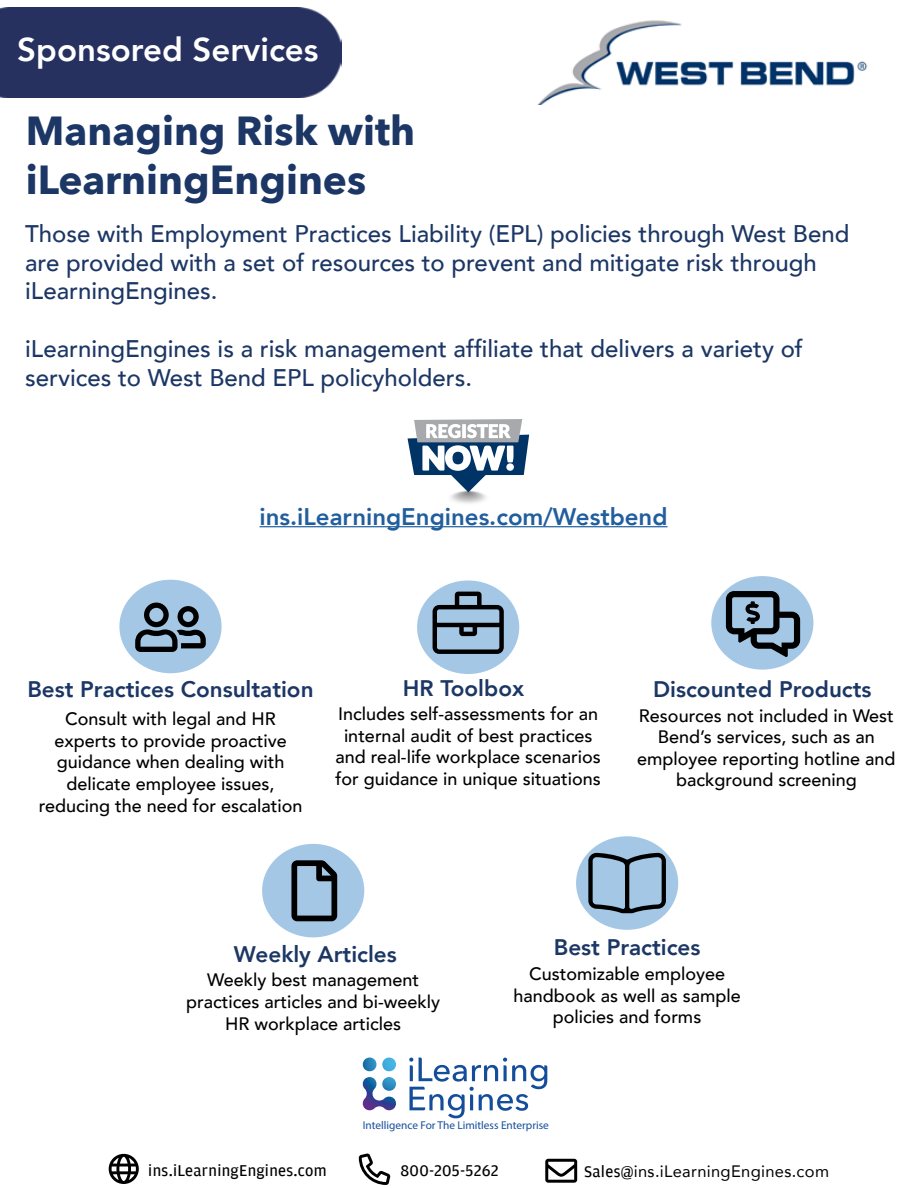
<style>
.page{position:relative;width:918px;height:1188px;background:#fff}
.page>*{position:absolute;margin:0;border:0;box-sizing:border-box;transform-origin:0 0}
.t1{font:700 40.5px/48.6px "Avenir Next";color:#1c3765}
.t2{font:800 33px "Avenir";color:#fff}
.t3{font:500 24px/28.8px "Avenir";color:#1c3765}
.t4{font:800 24px "Avenir";color:#215e9e}
.t5{font:800 22.5px "Avenir";color:#1c3765}
.t6{font:500 18px/21.6px "Avenir";color:#000;text-align:center}
.t7{font:16.5px "Amplitude";letter-spacing:.02em;color:#000}
.t8{font:16.5px "Avenir";letter-spacing:.02em;color:#000}
.t9{font:11.4px "Myriad Pro";color:#144e9a}
.s1{font-family:"Amplitude"}
</style>
<div class="page">
<div style="left:0;top:8px;width:341px;height:89px;background:#263160"></div>
<hr style="left:260px;top:526px;width:408px;height:1px;background:#215e9e">
<div style="left:119px;top:580px;width:103px;height:93px;background:#a4c7e6;border-radius:50%"></div>
<div style="left:576px;top:836px;width:102px;height:94px;background:#a4c7e6;border-radius:50%"></div>
<div style="left:417px;top:580px;width:102px;height:94px;background:#a4c7e6;border-radius:50%"></div>
<svg style="left:433px;top:592px;width:71px;height:62px"></svg>
<svg style="left:588px;top:853px;width:78px;height:60px"></svg>
<div style="left:262px;top:844px;width:102px;height:93px;background:#a4c7e6;border-radius:50%"></div>
<svg style="left:711px;top:576px;width:102px;height:94px;background:#a6c8e6"></svg>
<svg style="left:291px;top:860px;width:46px;height:61px"></svg>
<svg style="left:726px;top:591px;width:74px;height:66px;background:#657b8e"></svg>
<svg style="left:545px;top:1159px;width:32px;height:24px"></svg>
<svg style="left:109px;top:1154px;width:30px;height:30px"></svg>
<svg style="left:359px;top:1154px;width:31px;height:31px"></svg>
<svg style="left:362px;top:1058px;width:34px;height:53px"></svg>
<svg style="left:409px;top:1058px;width:138px;height:60px"></svg>
<svg style="left:135px;top:603px;width:71px;height:49px"></svg>
<div style="left:447px;top:491px;width:43px;height:15px;background:#fbfbfb;border-radius:50%"></div>
<div style="left:448px;top:491px;width:41px;height:14px;background:#f7f7f7;border-radius:50%"></div>
<div style="left:450px;top:491px;width:36px;height:13px;background:#f3f3f3;border-radius:50%"></div>
<div style="left:451px;top:491px;width:35px;height:12px;background:#eee;border-radius:50%"></div>
<div style="left:452px;top:491px;width:33px;height:12px;background:#e9e9e9;border-radius:50%"></div>
<div style="left:452px;top:491px;width:32px;height:11px;background:#dcdcdc;border-radius:50%"></div>
<div style="left:454px;top:491px;width:28px;height:10px;background:#d1d1d1;border-radius:50%"></div>
<div style="left:455px;top:491px;width:27px;height:10px;background:#cdcdcd;border-radius:50%"></div>
<div style="left:456px;top:491px;width:25px;height:9px;background:#c9c9c9;border-radius:50%"></div>
<div style="left:456px;top:491px;width:24px;height:9px;background:#c5c5c5;border-radius:50%"></div>
<div style="left:457px;top:491px;width:23px;height:8px;background:#c1c1c1;border-radius:50%"></div>
<div style="left:458px;top:491px;width:21px;height:8px;background:#bdbdbd;border-radius:50%"></div>
<div style="left:459px;top:491px;width:19px;height:8px;background:#b9b9b9;border-radius:50%"></div>
<div style="left:459px;top:492px;width:19px;height:6px;background:#b5b5b5;border-radius:50%"></div>
<div style="left:461px;top:492px;width:15px;height:5px;background:#aaa;border-radius:50%"></div>
<hr style="left:462px;top:492px;width:13px;height:4px;background:#a6a6a6;border-radius:50%">
<hr style="left:463px;top:492px;width:11px;height:4px;background:#9e9e9e;border-radius:50%">
<svg style="left:408px;top:419px;width:121px;height:75px"></svg>
<img style="left:537px;top:20px;width:331px;height:85px">
<h2 class="t2" style="left:17px;top:24px;width:303px">Sponsored Services</h2>
<h1 class="t1" style="left:26px;top:106px;width:391px">Managing Risk with iLearningEngines</h1>
<h3 class="t3" style="left:25px;top:218px;width:826px">Those with Employment Practices Liability (EPL) policies through West Bend are provided with a set of resources to prevent and mitigate risk through iLearningEngines.</h3>
<h3 class="t3" style="left:25px;top:333px;width:779px">iLearningEngines is a risk management affiliate that delivers a variety of services to West Bend EPL policyholders.</h3>
<h3 class="t4" style="left:260px;top:498px;width:410px">ins.iLearningEngines.com/Westbend</h3>
<p class="t5" style="left:27px;top:671px;width:288px">Best Practices Consultation</p>
<p class="t6" style="left:39px;top:707px;width:265px">Consult with legal and HR experts to provide proactive guidance when dealing with delicate employee issues, reducing the need for escalation</p>
<p class="t5" style="left:403px;top:670px;width:123px">HR Toolbox</p>
<p class="t6" style="left:335px;top:702px;width:267px">Includes self-assessments for an internal audit of best practices and real-life workplace scenarios for guidance in unique situations</p>
<p class="t5" style="left:653px;top:672px;width:220px">Discounted Products</p>
<p class="t6" style="left:637px;top:704px;width:260px">Resources not included in West<br>Bend’s services, such as an employee reporting hotline and background screening</p>
<p class="t5" style="left:234px;top:937px;width:164px">Weekly Articles</p>
<p class="t6" style="left:186px;top:968px;width:256px">Weekly best management practices articles and bi-weekly<br>HR workplace articles</p>
<p class="t5" style="left:554px;top:929px;width:148px">Best Practices</p>
<p class="t6" style="left:514px;top:962px;width:229px">Customizable employee handbook as well as sample policies and forms</p>
<p class="t9" style="left:363px;top:1118px;width:188px">Intelligence For The Limitless Enterprise</p>
<p class="t7" style="left:148px;top:1161px;width:180px">ins.iLearningEngines.com</p>
<p class="t7" style="left:400px;top:1161px;width:100px">800-205-5262</p>
<p class="t8" style="left:584px;top:1158px;width:247px"><span class="s1">Sales@</span>ins.iLearningEngines.com</p>
</div>
